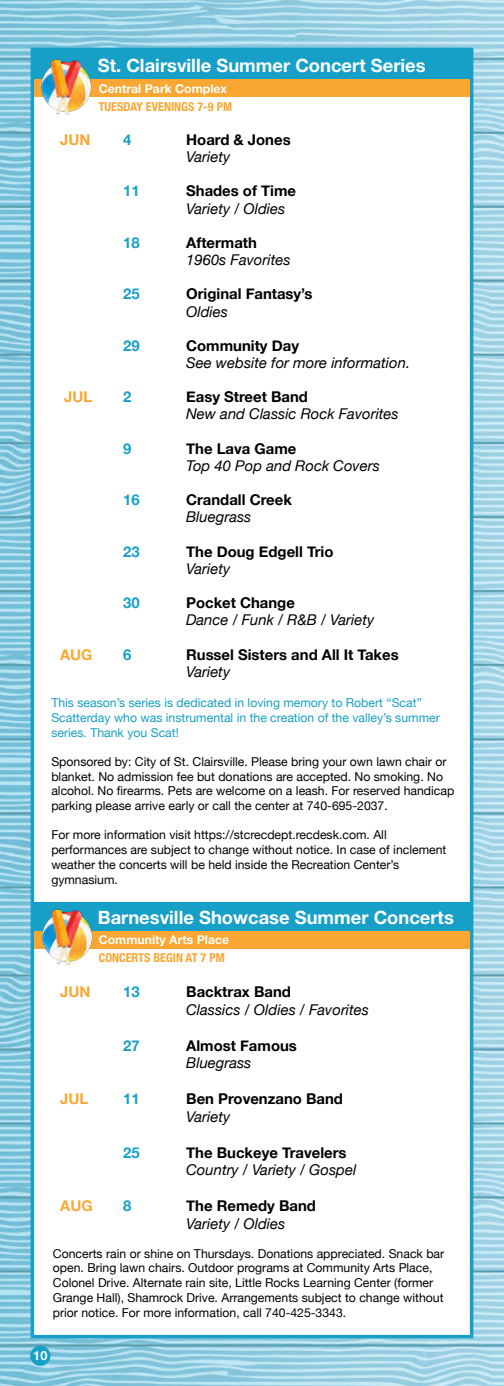
<style>
.page{position:relative;width:504px;height:1386px;background:#fff}
.page>*{position:absolute;margin:0;border:0;box-sizing:border-box;transform-origin:0 0}
.t1{font:700 18.38px "Helvetica Neue LT Pro";color:#fff}
.t2{font:italic 14.88px "Helvetica Neue";color:#000}
.t3{font:700 14.88px "Helvetica Neue";color:#000}
.t4{font:700 14.88px "Helvetica Neue";color:#16a0c7}
.t5{font:700 14.88px "Helvetica Neue";color:#f9a732}
.t6{font:700 12.6px "Helvetica Neue";color:#fff}
.t7{font:12.25px/14.7px "Helvetica Neue";color:#000}
.t8{font:12.25px/14.7px "Helvetica Neue";color:#16a0c7}
.t9{font:700 condensed 12.25px "Helvetica Neue";color:#f9a732}
.t10{font:700 12.25px "Helvetica Neue LT Pro";color:#fff}
</style>
<div class="page">
<img style="left:0;top:0;width:504px;height:1386px">
<div style="left:31px;top:48px;width:442px;height:1290px;background:#fff;border:4px solid #16a0c7"></div>
<div style="left:30px;top:1346px;width:20px;height:20px;background:#16a0c7;border-radius:50%"></div>
<div style="left:34px;top:79px;width:436px;height:18px;background:#f9a732"></div>
<div style="left:31px;top:51px;width:441px;height:28px;background:#16a0c7"></div>
<img style="left:41px;top:59px;width:51px;height:55px">
<div style="left:34px;top:931px;width:436px;height:18px;background:#f9a732"></div>
<div style="left:31px;top:903px;width:441px;height:28px;background:#16a0c7"></div>
<img style="left:42px;top:910px;width:51px;height:55px">
<h1 class="t1" style="left:98px;top:54px;width:329px">St. Clairsville Summer Concert Series</h1>
<p class="t10" style="left:99px;top:81px;width:130px">Central Park Complex</p>
<p class="t9" style="left:99px;top:96px;width:135px">TUESDAY EVENINGS 7-9 PM</p>
<p class="t5" style="left:60px;top:128px;width:32px">JUN</p>
<p class="t4" style="left:123px;top:128px;width:10px">4</p>
<p class="t3" style="left:186px;top:128px;width:106px">Hoard &amp; Jones</p>
<p class="t2" style="left:186px;top:146px;width:46px">Variety</p>
<p class="t4" style="left:123px;top:179px;width:18px">11</p>
<p class="t3" style="left:186px;top:179px;width:111px">Shades of Time</p>
<p class="t2" style="left:186px;top:198px;width:101px">Variety / Oldies</p>
<p class="t4" style="left:123px;top:231px;width:18px">18</p>
<p class="t3" style="left:186px;top:231px;width:72px">Aftermath</p>
<p class="t2" style="left:186px;top:249px;width:106px">1960s Favorites</p>
<p class="t4" style="left:123px;top:282px;width:18px">25</p>
<p class="t3" style="left:186px;top:282px;width:128px">Original Fantasy’s</p>
<p class="t2" style="left:186px;top:301px;width:43px">Oldies</p>
<p class="t4" style="left:123px;top:334px;width:18px">29</p>
<p class="t3" style="left:186px;top:334px;width:114px">Community Day</p>
<p class="t2" style="left:186px;top:352px;width:225px">See website for more information.</p>
<p class="t5" style="left:64px;top:385px;width:30px">JUL</p>
<p class="t4" style="left:123px;top:385px;width:10px">2</p>
<p class="t3" style="left:186px;top:385px;width:123px">Easy Street Band</p>
<p class="t2" style="left:186px;top:403px;width:214px">New and Classic Rock Favorites</p>
<p class="t4" style="left:123px;top:437px;width:10px">9</p>
<p class="t3" style="left:186px;top:437px;width:112px">The Lava Game</p>
<p class="t2" style="left:186px;top:455px;width:195px">Top 40 Pop and Rock Covers</p>
<p class="t4" style="left:123px;top:488px;width:18px">16</p>
<p class="t3" style="left:186px;top:488px;width:107px">Crandall Creek</p>
<p class="t2" style="left:186px;top:506px;width:67px">Bluegrass</p>
<p class="t4" style="left:123px;top:540px;width:18px">23</p>
<p class="t3" style="left:186px;top:540px;width:149px">The Doug Edgell Trio</p>
<p class="t2" style="left:186px;top:558px;width:46px">Variety</p>
<p class="t4" style="left:123px;top:591px;width:18px">30</p>
<p class="t3" style="left:186px;top:591px;width:110px">Pocket Change</p>
<p class="t2" style="left:186px;top:609px;width:190px">Dance / Funk / R&amp;B / Variety</p>
<p class="t5" style="left:60px;top:643px;width:34px">AUG</p>
<p class="t4" style="left:123px;top:643px;width:10px">6</p>
<p class="t3" style="left:186px;top:643px;width:214px">Russel Sisters and All It Takes</p>
<p class="t2" style="left:186px;top:661px;width:46px">Variety</p>
<p class="t8" style="left:51px;top:696px;width:390px">This season’s series is dedicated in loving memory to Robert “Scat”<br>Scatterday who was instrumental in the creation of the valley’s summer series. Thank you Scat!</p>
<p class="t7" style="left:51px;top:755px;width:404px">Sponsored by: City of St. Clairsville. Please bring your own lawn chair or blanket. No admission fee but donations are accepted. No smoking. No alcohol. No firearms. Pets are welcome on a leash. For reserved handicap parking please arrive early or call the center at 740-695-2037.</p>
<p class="t7" style="left:51px;top:828px;width:397px">For more information visit https://stcrecdept.recdesk.com. All performances are subject to change without notice. In case of inclement weather the concerts will be held inside the Recreation Center’s gymnasium.</p>
<h1 class="t1" style="left:98px;top:906px;width:358px">Barnesville Showcase Summer Concerts</h1>
<p class="t10" style="left:99px;top:933px;width:132px">Community Arts Place</p>
<p class="t9" style="left:99px;top:948px;width:128px">CONCERTS BEGIN AT 7 PM</p>
<p class="t5" style="left:60px;top:980px;width:32px">JUN</p>
<p class="t4" style="left:123px;top:980px;width:18px">13</p>
<p class="t3" style="left:186px;top:980px;width:106px">Backtrax Band</p>
<p class="t2" style="left:186px;top:999px;width:184px">Classics / Oldies / Favorites</p>
<p class="t4" style="left:123px;top:1034px;width:18px">27</p>
<p class="t3" style="left:186px;top:1034px;width:112px">Almost Famous</p>
<p class="t2" style="left:186px;top:1052px;width:67px">Bluegrass</p>
<p class="t5" style="left:60px;top:1087px;width:30px">JUL</p>
<p class="t4" style="left:123px;top:1087px;width:18px">11</p>
<p class="t3" style="left:186px;top:1087px;width:158px">Ben Provenzano Band</p>
<p class="t2" style="left:186px;top:1106px;width:46px">Variety</p>
<p class="t4" style="left:123px;top:1141px;width:18px">25</p>
<p class="t3" style="left:186px;top:1141px;width:162px">The Buckeye Travelers</p>
<p class="t2" style="left:186px;top:1159px;width:172px">Country / Variety / Gospel</p>
<p class="t5" style="left:60px;top:1194px;width:34px">AUG</p>
<p class="t4" style="left:123px;top:1194px;width:10px">8</p>
<p class="t3" style="left:186px;top:1194px;width:131px">The Remedy Band</p>
<p class="t2" style="left:186px;top:1213px;width:101px">Variety / Oldies</p>
<p class="t7" style="left:53px;top:1247px;width:393px">Concerts rain or shine on Thursdays. Donations appreciated. Snack bar open. Bring lawn chairs. Outdoor programs at Community Arts Place, Colonel Drive. Alternate rain site, Little Rocks Learning Center (former Grange Hall), Shamrock Drive. Arrangements subject to change without prior notice. For more information, call 740-425-3343.</p>
<p class="t6" style="left:33px;top:1346px;width:16px">10</p>
</div>
